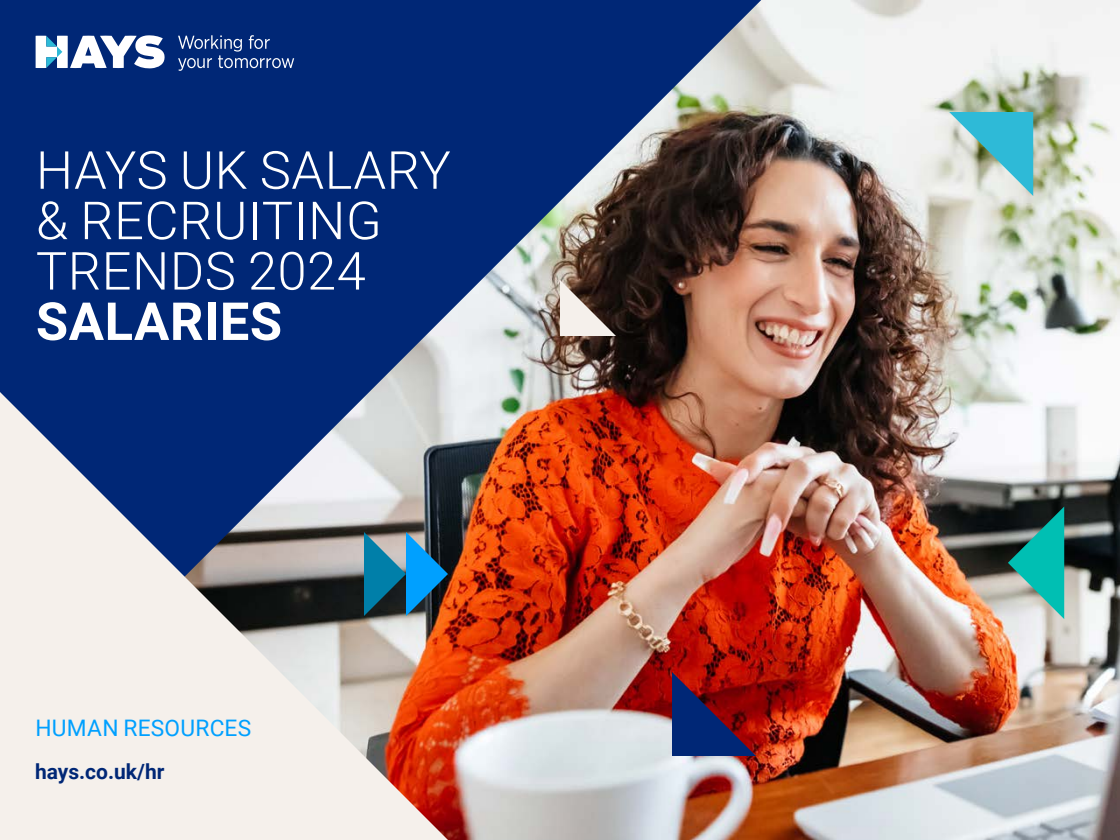
<style>
.page{position:relative;width:1120px;height:840px;background:#fff}
.page>*{position:absolute;margin:0;border:0;box-sizing:border-box;transform-origin:0 0}
.t1{font:300 52.5px/50.4px "Roboto";letter-spacing:.01em;color:#fff}
.t2{font:700 52.5px "Roboto";letter-spacing:.01em;color:#fff}
.t3{font:22.75px "Roboto";letter-spacing:.01em;color:#00a0ff}
.t4{font:700 21px "Roboto";color:#002776}
</style>
<div class="page">
<img style="left:448px;top:0;width:672px;height:840px">
<img style="left:0;top:0;width:761px;height:761px">
<svg style="left:0;top:392px;width:448px;height:448px;background:#b6b3bc"></svg>
<svg style="left:178px;top:35px;width:116px;height:36px;background:#2a4a8c"></svg>
<svg style="left:36px;top:35px;width:130px;height:34px"></svg>
<svg style="left:364px;top:532px;width:84px;height:84px;background:#2b6f8f"></svg>
<svg style="left:949px;top:112px;width:84px;height:84px;background:#83c9d2"></svg>
<svg style="left:672px;top:672px;width:84px;height:84px;background:#4b163c"></svg>
<svg style="left:560px;top:280px;width:56px;height:56px;background:#928781"></svg>
<svg style="left:1008px;top:507px;width:56px;height:112px;background:#3d9d95"></svg>
<p class="t1" style="left:36px;top:143px;width:416px">HAYS UK SALARY &amp; RECRUITING<br>TRENDS 2024</p>
<p class="t2" style="left:36px;top:285px;width:248px">SALARIES</p>
<p class="t3" style="left:35px;top:712px;width:217px">HUMAN RESOURCES</p>
<p class="t4" style="left:35px;top:757px;width:131px">hays.co.uk/hr</p>
</div>
